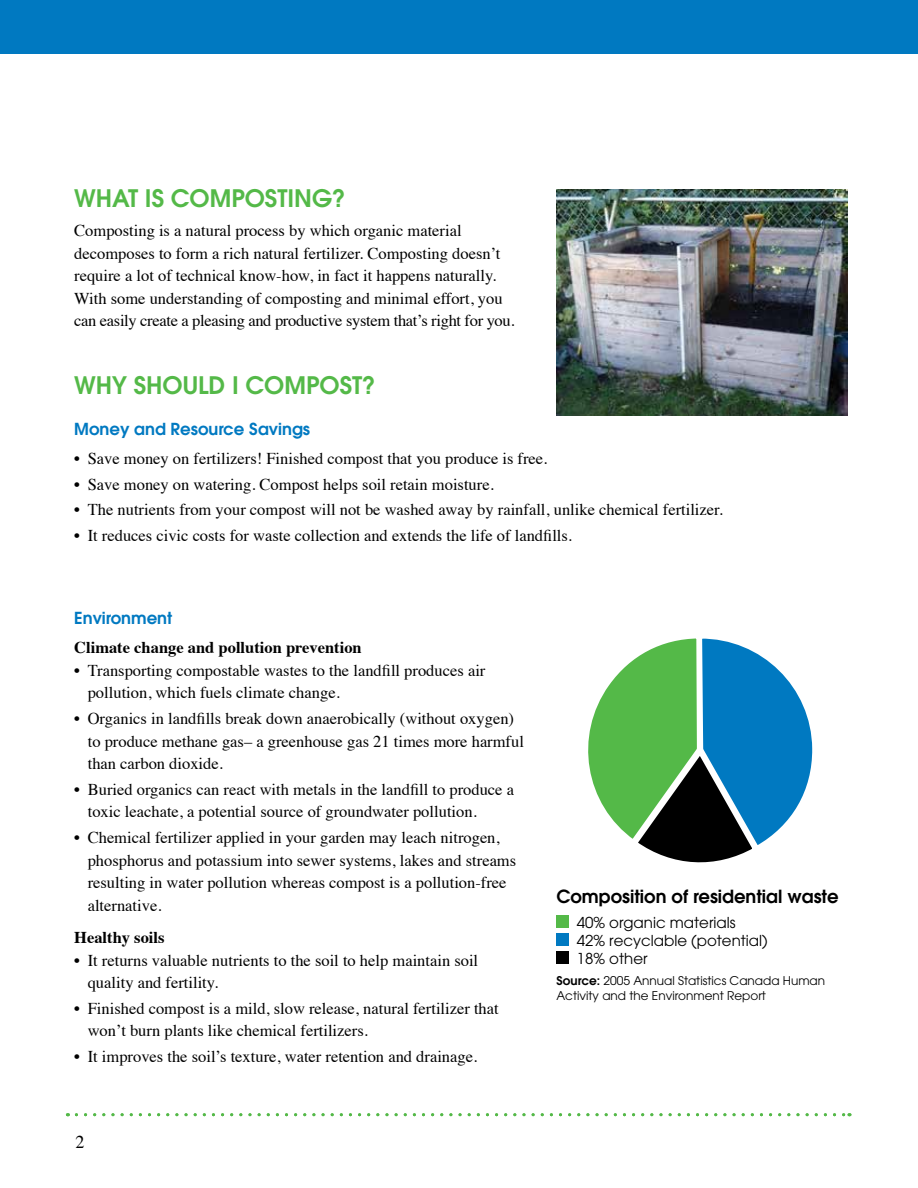
<style>
.page{position:relative;width:918px;height:1188px;background:#fff}
.page>*{position:absolute;margin:0;border:0;box-sizing:border-box;transform-origin:0 0}
.t1{font:600 24px "ITC Avant Garde Std";color:#54b948}
.t2{font:600 18px "ITC Avant Garde Std";color:#000}
.t3{font:18px "Times";color:#000}
.t4{font:16.5px/22.5px "Times";color:#000}
.t5{font:700 16.5px "Times";color:#000}
.t6{font:600 16.5px "ITC Avant Garde Std";color:#0079c1}
.t7{font:15px/18px "ITC Avant Garde Std";color:#000}
.t8{font:12px/15px "ITC Avant Garde Std";color:#000}
.s1{font-weight:600}
</style>
<div class="page">
<svg style="left:76px;top:1113px;width:774px;height:3px"></svg>
<div style="left:0;top:0;width:918px;height:53px;background:#0079c1"></div>
<svg style="left:588px;top:638px;width:225px;height:225px"></svg>
<div style="left:556px;top:915px;width:13px;height:13px;background:#54b948"></div>
<div style="left:556px;top:933px;width:13px;height:13px;background:#0079c1"></div>
<div style="left:556px;top:951px;width:13px;height:13px;background:#000"></div>
<img style="left:556px;top:189px;width:291px;height:226px">
<h1 class="t1" style="left:74px;top:182px;width:273px">WHAT IS COMPOSTING?</h1>
<p class="t4" style="left:74px;top:218px;width:442px">Composting is a natural process by which organic material decomposes to form a rich natural fertilizer. Composting doesn’t require a lot of technical know-how, in fact it happens naturally.<br>With some understanding of composting and minimal effort, you can easily create a pleasing and productive system that’s right for you.</p>
<h1 class="t1" style="left:74px;top:369px;width:303px">WHY SHOULD I COMPOST?</h1>
<p class="t6" style="left:74px;top:418px;width:237px">Money and Resource Savings</p>
<p class="t4" style="left:74px;top:446px;width:475px">• Save money on fertilizers! Finished compost that you produce is free.</p>
<p class="t4" style="left:74px;top:472px;width:421px">• Save money on watering. Compost helps soil retain moisture.</p>
<p class="t4" style="left:74px;top:497px;width:650px">• The nutrients from your compost will not be washed away by rainfall, unlike chemical fertilizer.</p>
<p class="t4" style="left:74px;top:523px;width:499px">• It reduces civic costs for waste collection and extends the life of landfills.</p>
<p class="t6" style="left:74px;top:607px;width:99px">Environment</p>
<p class="t5" style="left:74px;top:632px;width:289px">Climate change and pollution prevention</p>
<p class="t4" style="left:88px;top:658px;width:399px;text-indent:-13px">• Transporting compostable wastes to the landfill produces air pollution, which fuels climate change.</p>
<p class="t4" style="left:88px;top:706px;width:438px;text-indent:-13px">• Organics in landfills break down anaerobically (without oxygen) to produce methane gas– a greenhouse gas 21 times more harmful than carbon dioxide.</p>
<p class="t4" style="left:88px;top:777px;width:428px;text-indent:-13px">• Buried organics can react with metals in the landfill to produce a toxic leachate, a potential source of groundwater pollution.</p>
<p class="t4" style="left:88px;top:825px;width:430px;text-indent:-13px">• Chemical fertilizer applied in your garden may leach nitrogen, phosphorus and potassium into sewer systems, lakes and streams resulting in water pollution whereas compost is a pollution-free alternative.</p>
<p class="t5" style="left:74px;top:922px;width:92px">Healthy soils</p>
<p class="t4" style="left:88px;top:948px;width:392px;text-indent:-13px">• It returns valuable nutrients to the soil to help maintain soil quality and fertility.</p>
<p class="t4" style="left:88px;top:996px;width:413px;text-indent:-13px">• Finished compost is a mild, slow release, natural fertilizer that won’t burn plants like chemical fertilizers.</p>
<p class="t4" style="left:74px;top:1044px;width:405px">• It improves the soil’s texture, water retention and drainage.</p>
<p class="t3" style="left:76px;top:1125px;width:10px">2</p>
<p class="t2" style="left:556px;top:884px;width:284px">Composition of residential waste</p>
<p class="t7" style="left:577px;top:913px;width:192px">40% organic materials<br>42% recyclable (potential)<br>18% other</p>
<p class="t8" style="left:556px;top:973px;width:270px"><span class="s1">Source:</span> 2005 Annual Statistics Canada Human<br>Activity and the Environment Report</p>
</div>
